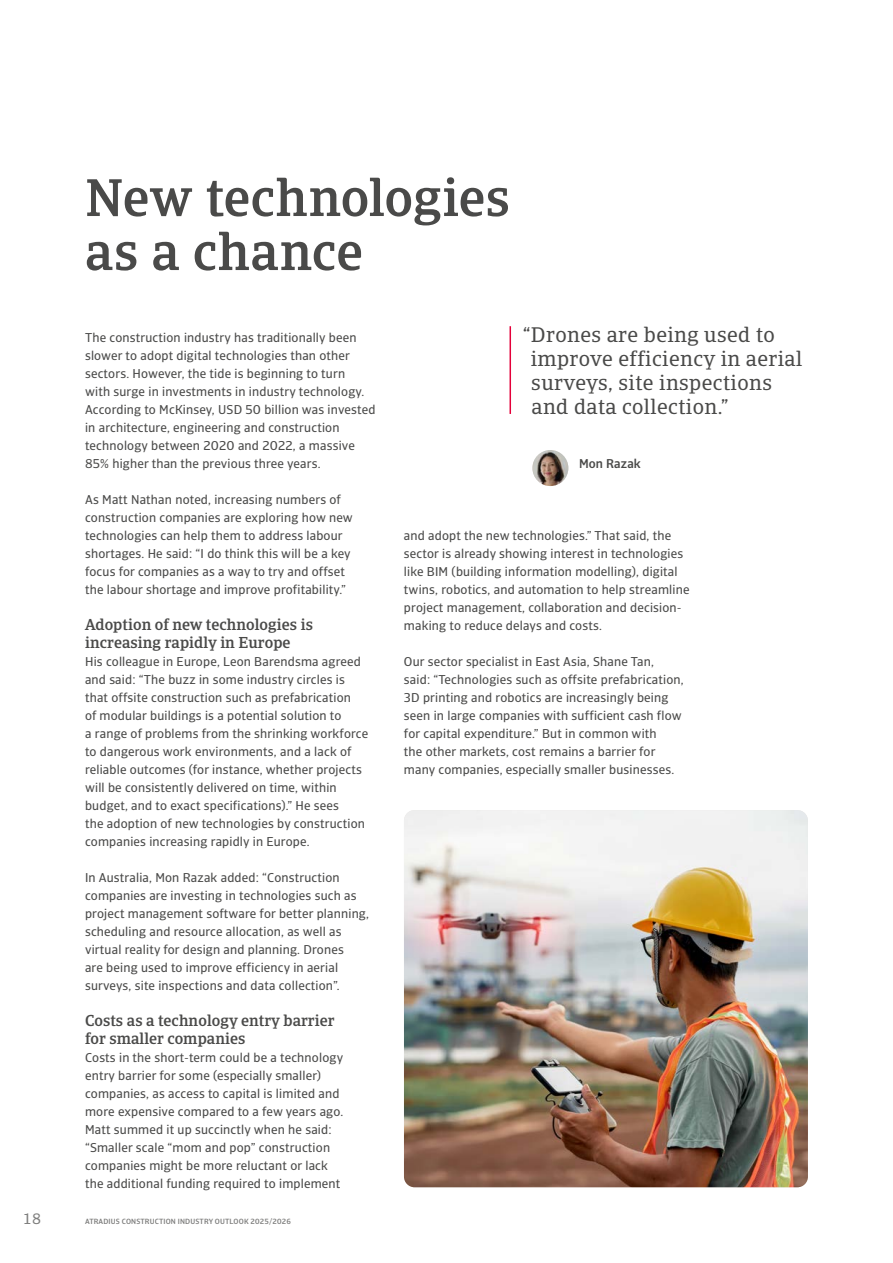
<style>
.page{position:relative;width:893px;height:1263px;background:#fff}
.page>*{position:absolute;margin:0;border:0;box-sizing:border-box;transform-origin:0 0}
.t1{font:500 52.5px/54px "GCO";letter-spacing:.01em;color:#4a4a49}
.t2{font:21px/24px "GCO";letter-spacing:.02em;color:#4a4a49}
.t3{font:500 15.75px/18px "GCO";letter-spacing:.005em;color:#4a4a49}
.t4{font:15px "GCO Sans";color:#7e7e7d}
.t5{font:12.75px/18px "GCO Sans";letter-spacing:.015em;color:#4a4a49}
.t6{font:500 12.75px "GCO Sans";letter-spacing:.01em;color:#4a4a49}
.t7{font:500 7.5px "GCO Sans";letter-spacing:.02em;color:#7e7e7d}
</style>
<div class="page">
<img style="left:404px;top:810px;width:404px;height:377px">
<hr style="left:509px;top:326px;width:2px;height:88px;background:#e4003a">
<img style="left:532px;top:450px;width:36px;height:36px;border-radius:18px">
<h1 class="t1" style="left:85px;top:171px;width:426px">New technologies as a chance</h1>
<p class="t5" style="left:85px;top:329px;width:292px">The construction industry has traditionally been slower to adopt digital technologies than other sectors. However, the tide is beginning to turn<br>with surge in investments in industry technology.<br>According to McKinsey, USD 50 billion was invested in architecture, engineering and construction technology between 2020 and 2022, a massive 85% higher than the previous three years.</p>
<p class="t5" style="left:85px;top:491px;width:269px">As Matt Nathan noted, increasing numbers of construction companies are exploring how new technologies can help them to address labour shortages. He said: “I do think this will be a key focus for companies as a way to try and offset the labour shortage and improve profitability.”</p>
<p class="t3" style="left:85px;top:616px;width:229px">Adoption of new technologies is increasing rapidly in Europe</p>
<p class="t5" style="left:85px;top:653px;width:285px">His colleague in Europe, Leon Barendsma agreed and said: “The buzz in some industry circles is that offsite construction such as prefabrication<br>of modular buildings is a potential solution to<br>a range of problems from the shrinking workforce to dangerous work environments, and a lack of reliable outcomes (for instance, whether projects will be consistently delivered on time, within budget, and to exact specifications).” He sees<br>the adoption of new technologies by construction companies increasing rapidly in Europe.</p>
<p class="t5" style="left:85px;top:869px;width:285px">In Australia, Mon Razak added: “Construction companies are investing in technologies such as project management software for better planning, scheduling and resource allocation, as well as virtual reality for design and planning. Drones<br>are being used to improve efficiency in aerial surveys, site inspections and data collection”.</p>
<p class="t3" style="left:85px;top:1012px;width:251px">Costs as a technology entry barrier for smaller companies</p>
<p class="t5" style="left:85px;top:1049px;width:260px">Costs in the short-term could be a technology entry barrier for some (especially smaller) companies, as access to capital is limited and more expensive compared to a few years ago.<br>Matt summed it up succinctly when he said: “Smaller scale “mom and pop” construction companies might be more reluctant or lack the additional funding required to implement</p>
<p class="t4" style="left:23px;top:1210px;width:20px">18</p>
<p class="t7" style="left:85px;top:1217px;width:207px">ATRADIUS CONSTRUCTION INDUSTRY OUTLOOK 2025/2026</p>
<h2 class="t2" style="left:531px;top:323px;width:273px;text-indent:-8px">“Drones are being used to improve efficiency in aerial surveys, site inspections and data collection.”</h2>
<p class="t6" style="left:579px;top:456px;width:63px">Mon Razak</p>
<p class="t5" style="left:404px;top:527px;width:287px">and adopt the new technologies.” That said, the sector is already showing interest in technologies like BIM (building information modelling), digital twins, robotics, and automation to help streamline project management, collaboration and decision&shy;making to reduce delays and costs.</p>
<p class="t5" style="left:404px;top:653px;width:281px">Our sector specialist in East Asia, Shane Tan,<br>said: “Technologies such as offsite prefabrication, 3D printing and robotics are increasingly being seen in large companies with sufficient cash flow for capital expenditure.” But in common with<br>the other markets, cost remains a barrier for many companies, especially smaller businesses.</p>
</div>
